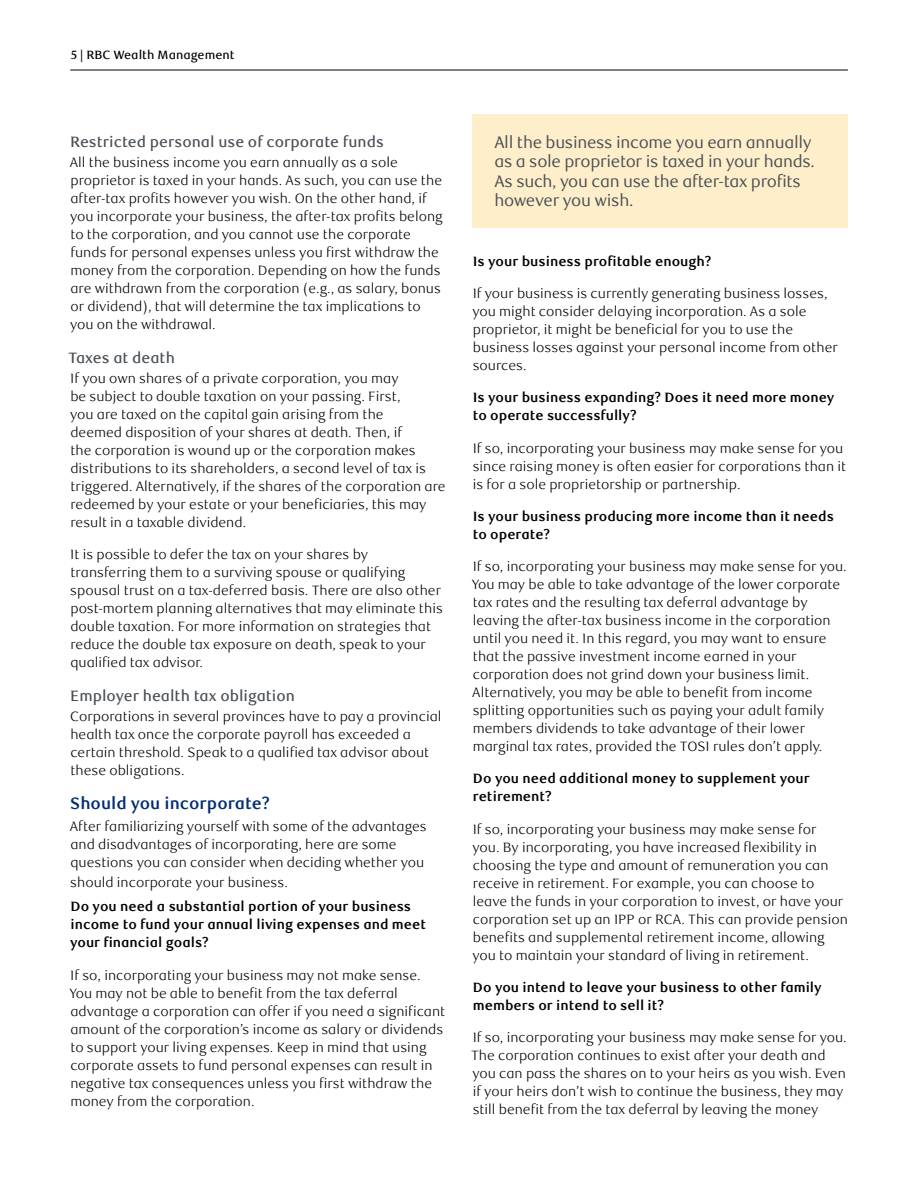
<style>
.page{position:relative;width:918px;height:1188px;background:#fff}
.page>*{position:absolute;margin:0;border:0;box-sizing:border-box;transform-origin:0 0}
.t1{font:16.5px/19.5px "RBC Text";letter-spacing:-.02em;color:#484f55}
._4-Text_Headline{font:700 16.5px "RBC Text";color:#002d74}
._6-Subhead_L1{font:500 15px "RBC Text";color:#484f55}
._5-Body_Copy{font:300 13.5px/18px "RBC Text";color:#000}
._5-Body_Copy-2{font:700 13.5px/18px "RBC Text";color:#000}
.t2{font:500 12px "RBC Text";color:#000}
</style>
<div class="page">
<hr style="left:70px;top:70px;width:778px;height:1px;background:#000">
<div style="left:473px;top:114px;width:375px;height:114px;background:#ffeeca"></div>
<p class="t2" style="left:71px;top:47px;width:165px">5 | RBC Wealth Management</p>
<h3 class="_6-Subhead_L1" style="left:70px;top:133px;width:315px">Restricted personal use of corporate funds</h3>
<p class="_5-Body_Copy" style="left:70px;top:154px;width:374px">All the business income you earn annually as a sole proprietor is taxed in your hands. As such, you can use the after-tax profits however you wish. On the other hand, if you incorporate your business, the after-tax profits belong to the corporation, and you cannot use the corporate funds for personal expenses unless you first withdraw the money from the corporation. Depending on how the funds are withdrawn from the corporation (e.g., as salary, bonus or dividend), that will determine the tax implications to you on the withdrawal.</p>
<h3 class="_6-Subhead_L1" style="left:69px;top:349px;width:108px">Taxes at death</h3>
<p class="_5-Body_Copy" style="left:70px;top:370px;width:377px">If you own shares of a private corporation, you may<br>be subject to double taxation on your passing. First,<br>you are taxed on the capital gain arising from the<br>deemed disposition of your shares at death. Then, if<br>the corporation is wound up or the corporation makes distributions to its shareholders, a second level of tax is triggered. Alternatively, if the shares of the corporation are redeemed by your estate or your beneficiaries, this may result in a taxable dividend.</p>
<p class="_5-Body_Copy" style="left:70px;top:546px;width:374px">It is possible to defer the tax on your shares by transferring them to a surviving spouse or qualifying spousal trust on a tax-deferred basis. There are also other post-mortem planning alternatives that may eliminate this double taxation. For more information on strategies that reduce the double tax exposure on death, speak to your qualified tax advisor.</p>
<h3 class="_6-Subhead_L1" style="left:70px;top:687px;width:226px">Employer health tax obligation</h3>
<p class="_5-Body_Copy" style="left:70px;top:708px;width:373px">Corporations in several provinces have to pay a provincial health tax once the corporate payroll has exceeded a certain threshold. Speak to a qualified tax advisor about these obligations.</p>
<h2 class="_4-Text_Headline" style="left:70px;top:793px;width:202px">Should you incorporate?</h2>
<p class="_5-Body_Copy" style="left:70px;top:818px;width:358px">After familiarizing yourself with some of the advantages and disadvantages of incorporating, here are some questions you can consider when deciding whether you</p>
<p class="_5-Body_Copy" style="left:70px;top:873px;width:219px">should incorporate your business.</p>
<p class="_5-Body_Copy-2" style="left:70px;top:898px;width:357px">Do you need a substantial portion of your business income to fund your annual living expenses and meet your financial goals?</p>
<p class="_5-Body_Copy" style="left:69px;top:966px;width:377px">If so, incorporating your business may not make sense.<br>You may not be able to benefit from the tax deferral advantage a corporation can offer if you need a significant amount of the corporation’s income as salary or dividends to support your living expenses. Keep in mind that using corporate assets to fund personal expenses can result in negative tax consequences unless you first withdraw the money from the corporation.</p>
<p class="t1" style="left:494px;top:133px;width:322px">All the business income you earn annually as a sole proprietor is taxed in your hands.<br>As such, you can use the after-tax profits however you wish.</p>
<p class="_5-Body_Copy-2" style="left:473px;top:252px;width:240px">Is your business profitable enough?</p>
<p class="_5-Body_Copy" style="left:472px;top:285px;width:367px">If your business is currently generating business losses, you might consider delaying incorporation. As a sole proprietor, it might be beneficial for you to use the business losses against your personal income from other sources.</p>
<p class="_5-Body_Copy-2" style="left:473px;top:389px;width:363px">Is your business expanding? Does it need more money to operate successfully?</p>
<p class="_5-Body_Copy" style="left:473px;top:439px;width:375px">If so, incorporating your business may make sense for you since raising money is often easier for corporations than it is for a sole proprietorship or partnership.</p>
<p class="_5-Body_Copy-2" style="left:473px;top:507px;width:363px">Is your business producing more income than it needs to operate?</p>
<p class="_5-Body_Copy" style="left:472px;top:558px;width:376px">If so, incorporating your business may make sense for you.<br>You may be able to take advantage of the lower corporate tax rates and the resulting tax deferral advantage by leaving the after-tax business income in the corporation until you need it. In this regard, you may want to ensure that the passive investment income earned in your corporation does not grind down your business limit.<br>Alternatively, you may be able to benefit from income splitting opportunities such as paying your adult family members dividends to take advantage of their lower marginal tax rates, provided the TOSI rules don’t apply.</p>
<p class="_5-Body_Copy-2" style="left:473px;top:770px;width:338px">Do you need additional money to supplement your retirement?</p>
<p class="_5-Body_Copy" style="left:472px;top:820px;width:377px">If so, incorporating your business may make sense for<br>you. By incorporating, you have increased flexibility in choosing the type and amount of remuneration you can receive in retirement. For example, you can choose to leave the funds in your corporation to invest, or have your corporation set up an IPP or RCA. This can provide pension benefits and supplemental retirement income, allowing you to maintain your standard of living in retirement.</p>
<p class="_5-Body_Copy-2" style="left:473px;top:978px;width:350px">Do you intend to leave your business to other family members or intend to sell it?</p>
<p class="_5-Body_Copy" style="left:471px;top:1029px;width:377px">If so, incorporating your business may make sense for you.<br>The corporation continues to exist after your death and you can pass the shares on to your heirs as you wish. Even if your heirs don’t wish to continue the business, they may still benefit from the tax deferral by leaving the money</p>
</div>
